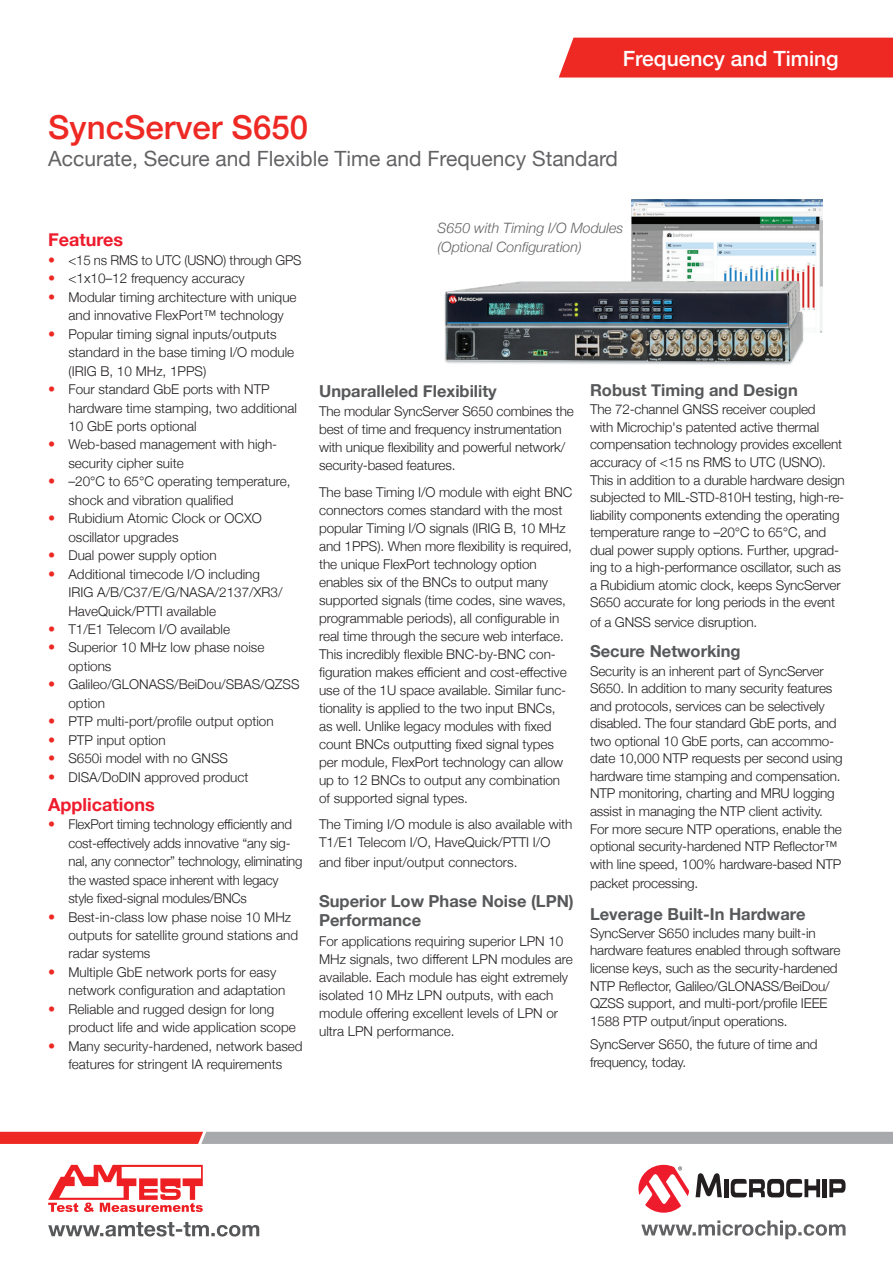
<style>
.page{position:relative;width:893px;height:1263px;background:#fff}
.page>*{position:absolute;margin:0;border:0;box-sizing:border-box;transform-origin:0 0}
.t1{font:500 33px "Helvetica Neue";color:#ee2823}
.t2{font:21px "Helvetica Neue";color:#636366}
.t3{font:500 21px "Helvetica Neue";color:#fff}
.t4{font:700 18px "Helvetica Neue";color:#ee1b2c}
.t5{font:700 16.5px/19.5px "Helvetica Neue";color:#57585a}
.t6{font:italic 300 14.25px/19.5px "Helvetica Neue";color:#636366}
.t7{font:300 13.5px/17.5px "Helvetica Neue";letter-spacing:-.005em;color:#231f20}
.s1{font-size:14.25px;color:#ee2823}
</style>
<div class="page">
<svg style="left:696px;top:1173px;width:26px;height:24px"></svg>
<hr style="left:724px;top:1179px;width:4px;height:18px;background:#231f20">
<hr style="left:823px;top:1179px;width:4px;height:18px;background:#231f20">
<svg style="left:829px;top:1179px;width:16px;height:18px"></svg>
<svg style="left:731px;top:1178px;width:89px;height:19px"></svg>
<svg style="left:638px;top:1165px;width:51px;height:48px"></svg>
<svg style="left:641px;top:1220px;width:204px;height:19px"></svg>
<svg style="left:48px;top:1222px;width:211px;height:14px"></svg>
<svg style="left:48px;top:1165px;width:155px;height:47px"></svg>
<svg style="left:0;top:1132px;width:893px;height:12px;background:#b88c8e"></svg>
<div style="left:559px;top:38px;width:334px;height:40px;background:#ee2823"></div>
<img style="left:632px;top:200px;width:190px;height:77px">
<img style="left:445px;top:332px;width:377px;height:33px">
<img style="left:444px;top:277px;width:379px;height:55px">
<h2 class="t3" style="left:623px;top:41px;width:217px">Frequency and Timing</h2>
<h1 class="t1" style="left:48px;top:100px;width:261px">SyncServer S650</h1>
<h2 class="t2" style="left:48px;top:143px;width:571px">Accurate, Secure and Flexible Time and Frequency Standard</h2>
<h3 class="t4" style="left:48px;top:226px;width:77px">Features</h3>
<p class="t7" style="left:48px;top:250px;width:255px"><span class="s1">•</span> &lt;15 ns RMS to UTC (USNO) through GPS</p>
<p class="t7" style="left:48px;top:269px;width:198px"><span class="s1">•</span> &lt;1x10–12 frequency accuracy</p>
<p class="t7" style="left:48px;top:287px;width:250px;line-height:18.5px;text-align:center"><span class="s1">•</span> Modular timing architecture with unique and innovative FlexPort™ technology</p>
<p class="t7" style="left:68px;top:324px;width:227px;line-height:18.5px;text-indent:-20px"><span class="s1">•</span> Popular timing signal inputs/outputs standard in the base timing I/O module (IRIG B, 10 MHz, 1PPS)</p>
<p class="t7" style="left:68px;top:379px;width:230px;line-height:18.5px;text-indent:-20px"><span class="s1">•</span> Four standard GbE ports with NTP hardware time stamping, two additional<br>10 GbE ports optional</p>
<p class="t7" style="left:68px;top:434px;width:210px;line-height:18.5px;text-indent:-20px"><span class="s1">•</span> Web-based management with high&shy;security cipher suite</p>
<p class="t7" style="left:68px;top:471px;width:224px;line-height:18.5px;text-indent:-20px"><span class="s1">•</span> –20°C to 65°C operating temperature, shock and vibration qualified</p>
<p class="t7" style="left:68px;top:508px;width:195px;line-height:18.5px;text-indent:-20px"><span class="s1">•</span> Rubidium Atomic Clock or OCXO oscillator upgrades</p>
<p class="t7" style="left:48px;top:546px;width:170px"><span class="s1">•</span> Dual power supply option</p>
<p class="t7" style="left:68px;top:564px;width:216px;line-height:18.5px;text-indent:-20px"><span class="s1">•</span> Additional timecode I/O including<br>IRIG A/B/C37/E/G/NASA/2137/XR3/<br>HaveQuick/PTTI available</p>
<p class="t7" style="left:48px;top:619px;width:183px"><span class="s1">•</span> T1/E1 Telecom I/O available</p>
<p class="t7" style="left:68px;top:637px;width:197px;line-height:18.5px;text-indent:-20px"><span class="s1">•</span> Superior 10 MHz low phase noise options</p>
<p class="t7" style="left:68px;top:674px;width:233px;line-height:18.5px;text-indent:-20px"><span class="s1">•</span> Galileo/GLONASS/BeiDou/SBAS/QZSS option</p>
<p class="t7" style="left:48px;top:712px;width:227px"><span class="s1">•</span> PTP multi-port/profile output option</p>
<p class="t7" style="left:48px;top:730px;width:119px"><span class="s1">•</span> PTP input option</p>
<p class="t7" style="left:48px;top:748px;width:181px"><span class="s1">•</span> S650i model with no GNSS</p>
<p class="t7" style="left:48px;top:767px;width:202px"><span class="s1">•</span> DISA/DoDIN approved product</p>
<h3 class="t4" style="left:48px;top:790px;width:108px">Applications</h3>
<p class="t7" style="left:68px;top:814px;width:236px;line-height:18.5px;text-indent:-20px"><span class="s1">•</span> FlexPort timing technology efficiently and cost-effectively adds innovative “any sig&shy;nal, any connector” technology, eliminating the wasted space inherent with legacy style fixed-signal modules/BNCs</p>
<p class="t7" style="left:68px;top:906px;width:231px;line-height:18.5px;text-indent:-20px"><span class="s1">•</span> Best-in-class low phase noise 10 MHz outputs for satellite ground stations and radar systems</p>
<p class="t7" style="left:68px;top:962px;width:218px;line-height:18.5px;text-indent:-20px"><span class="s1">•</span> Multiple GbE network ports for easy network configuration and adaptation</p>
<p class="t7" style="left:68px;top:999px;width:229px;line-height:18.5px;text-indent:-20px"><span class="s1">•</span> Reliable and rugged design for long product life and wide application scope</p>
<p class="t7" style="left:48px;top:1036px;width:256px;line-height:18.5px;text-align:center"><span class="s1">•</span> Many security-hardened, network based features for stringent IA requirements</p>
<p class="t6" style="left:438px;top:217px;width:187px">S650 with Timing I/O Modules (Optional Configuration)</p>
<p class="t5" style="left:319px;top:381px;width:179px">Unparalleled Flexibility</p>
<p class="t7" style="left:319px;top:401px;width:256px;line-height:18px">The modular SyncServer S650 combines the best of time and frequency instrumentation with unique flexibility and powerful network/ security-based features.</p>
<p class="t7" style="left:319px;top:482px;width:255px;line-height:18px">The base Timing I/O module with eight BNC connectors comes standard with the most popular Timing I/O signals (IRIG B, 10 MHz and 1PPS). When more flexibility is required, the unique FlexPort technology option enables six of the BNCs to output many supported signals (time codes, sine waves, programmable periods), all configurable in real time through the secure web interface.<br>This incredibly flexible BNC-by-BNC con&shy;figuration makes efficient and cost-effective use of the 1U space available. Similar func&shy;tionality is applied to the two input BNCs, as well. Unlike legacy modules with fixed count BNCs outputting fixed signal types per module, FlexPort technology can allow up to 12 BNCs to output any combination of supported signal types.</p>
<p class="t7" style="left:319px;top:814px;width:255px;line-height:18px">The Timing I/O module is also available with<br>T1/E1 Telecom I/O, HaveQuick/PTTI I/O</p>
<p class="t7" style="left:319px;top:852px;width:200px">and fiber input/output connectors.</p>
<p class="t5" style="left:319px;top:891px;width:256px">Superior Low Phase Noise (LPN)<br>Performance</p>
<p class="t7" style="left:319px;top:931px;width:255px;line-height:18px">For applications requiring superior LPN 10<br>MHz signals, two different LPN modules are available. Each module has eight extremely isolated 10 MHz LPN outputs, with each module offering excellent levels of LPN or ultra LPN performance.</p>
<p class="t5" style="left:590px;top:381px;width:209px">Robust Timing and Design</p>
<p class="t7" style="left:590px;top:400px;width:256px">The 72-channel GNSS receiver coupled<br>with Microchip's patented active thermal compensation technology provides excellent accuracy of &lt;15 ns RMS to UTC (USNO).<br>This in addition to a durable hardware design subjected to MIL-STD-810H testing, high-re&shy;liability components extending the operating temperature range to –20°C to 65°C, and dual power supply options. Further, upgrad&shy;ing to a high-performance oscillator, such as a Rubidium atomic clock, keeps SyncServer S650 accurate for long periods in the event</p>
<p class="t7" style="left:590px;top:612px;width:169px">of a GNSS service disruption.</p>
<p class="t5" style="left:590px;top:642px;width:152px">Secure Networking</p>
<p class="t7" style="left:590px;top:661px;width:254px">Security is an inherent part of SyncServer S650. In addition to many security features and protocols, services can be selectively disabled. The four standard GbE ports, and two optional 10 GbE ports, can accommo&shy;date 10,000 NTP requests per second using hardware time stamping and compensation.<br>NTP monitoring, charting and MRU logging assist in managing the NTP client activity.<br>For more secure NTP operations, enable the optional security-hardened NTP Reflector™ with line speed, 100% hardware-based NTP</p>
<p class="t7" style="left:590px;top:873px;width:110px">packet processing.</p>
<p class="t5" style="left:590px;top:904px;width:217px">Leverage Built-In Hardware</p>
<p class="t7" style="left:590px;top:923px;width:252px">SyncServer S650 includes many built-in hardware features enabled through software license keys, such as the security-hardened NTP Reflector, Galileo/GLONASS/BeiDou/ QZSS support, and multi-port/profile IEEE 1588 PTP output/input operations.</p>
<p class="t7" style="left:590px;top:1034px;width:229px;line-height:18.3px">SyncServer S650, the future of time and frequency, today.</p>
</div>
